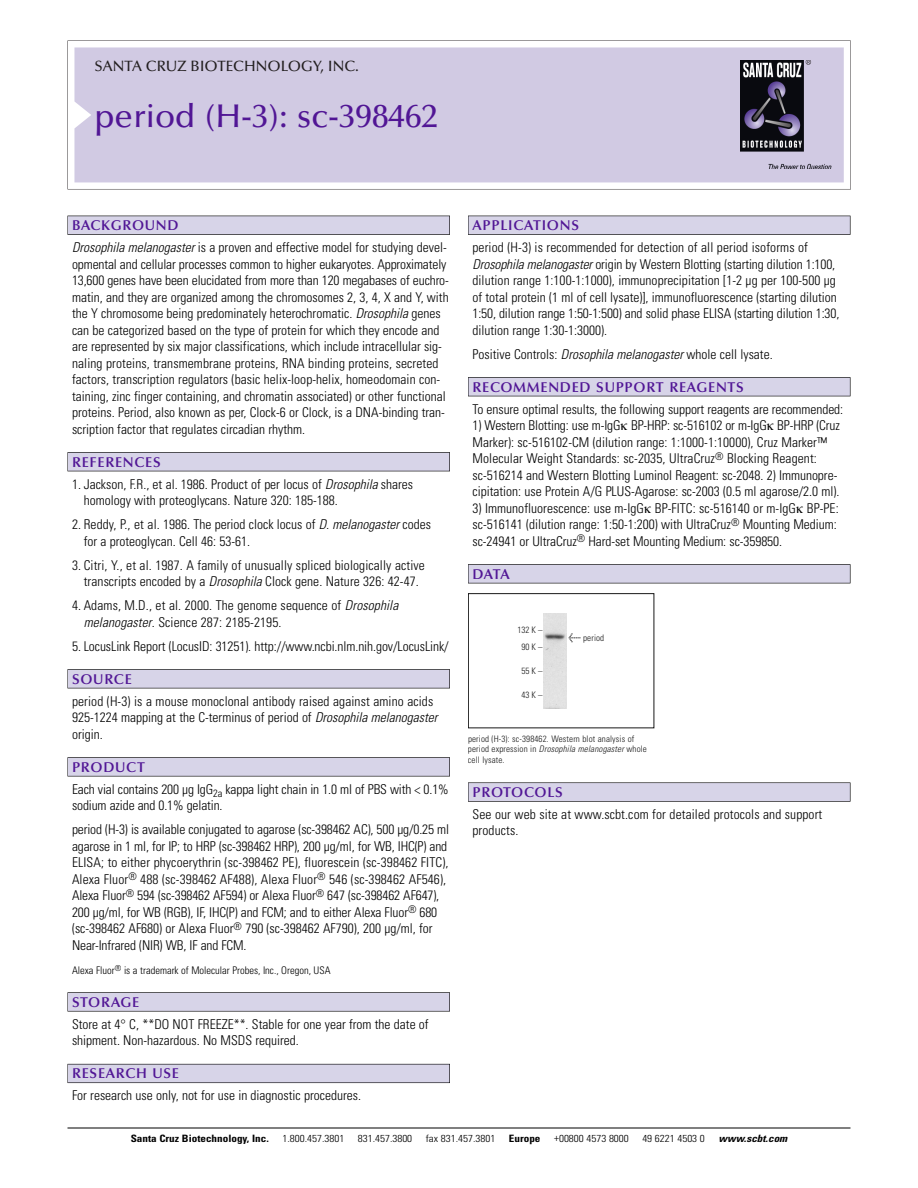
<style>
.page{position:relative;width:918px;height:1188px;background:#fff}
.page>*{position:absolute;margin:0;border:0;box-sizing:border-box;transform-origin:0 0}
.t1{font:500 33px "Optima";color:#511695}
.t2{font:500 15px "Optima";color:#231f20}
.t3{font:600 14.25px "Optima";letter-spacing:.05em;color:#511695}
.t4{font:300 condensed 13.5px/16.5px "Univers";color:#000}
.t5{font:300 condensed 10.5px "Univers";color:#000}
.t6{font:300 condensed 10.2px "Univers";color:#000;scale:1.1 1}
.t7{font:700 condensed 10.2px "Univers";color:#000;scale:1.1 1}
.t8{font:italic 700 condensed 10.2px "Univers";color:#000;scale:1.1 1}
.t9{font:300 condensed 9px/10.5px "Univers";letter-spacing:.015em;color:#191919}
.s1{font-style:italic}
.s2{font-family:"Meta Plus";font-weight:400;font-stretch:normal;font-size:10.5px}
</style>
<div class="page">
<svg style="left:74px;top:41px;width:777px;height:148px"></svg>
<div style="left:74px;top:47px;width:770px;height:135px;background:#d1cae3"></div>
<img style="left:741px;top:60px;width:90px;height:108px">
<div style="left:68px;top:216px;width:382px;height:19px;background:#535256"></div>
<div style="left:68px;top:216px;width:381px;height:18px;background:#d7d4e8"></div>
<div style="left:68px;top:452px;width:382px;height:19px;background:#515155"></div>
<div style="left:68px;top:453px;width:381px;height:18px;background:#d7d4e8"></div>
<div style="left:68px;top:669px;width:382px;height:19px;background:#545357"></div>
<div style="left:68px;top:670px;width:381px;height:18px;background:#d7d4e8"></div>
<div style="left:68px;top:757px;width:382px;height:19px;background:#575659"></div>
<div style="left:68px;top:758px;width:381px;height:18px;background:#d7d4e8"></div>
<svg style="left:68px;top:992px;width:382px;height:20px"></svg>
<div style="left:68px;top:993px;width:381px;height:18px;background:#d7d4e8"></div>
<div style="left:68px;top:1064px;width:382px;height:19px;background:#64626c"></div>
<div style="left:68px;top:1064px;width:381px;height:18px;background:#d7d4e8"></div>
<div style="left:468px;top:216px;width:382px;height:19px;background:#535256"></div>
<div style="left:468px;top:216px;width:382px;height:18px;background:#d7d4e8"></div>
<div style="left:468px;top:377px;width:382px;height:19px;background:#515155"></div>
<div style="left:468px;top:378px;width:382px;height:18px;background:#d7d4e8"></div>
<div style="left:468px;top:564px;width:382px;height:19px;background:#545357"></div>
<div style="left:468px;top:565px;width:382px;height:18px;background:#d7d4e8"></div>
<svg style="left:468px;top:782px;width:382px;height:20px"></svg>
<div style="left:468px;top:783px;width:382px;height:18px;background:#d7d4e8"></div>
<hr style="left:68px;top:1128px;width:782px;height:1px;background:#000">
<div style="left:468px;top:593px;width:186px;height:135px;border:1px solid #191919"></div>
<img style="left:544px;top:613px;width:22px;height:95px">
<p class="t2" style="left:94px;top:60px;width:266px">SANTA CRUZ BIOTECHNOLOGY, INC.</p>
<p class="t1" style="left:94px;top:102px;width:345px">period (H-3): sc-398462</p>
<p class="t3" style="left:72px;top:219px;width:108px">BACKGROUND</p>
<p class="t4" style="left:72px;top:240px;width:378px"><span class="s1">Drosophila melanogaster</span>is a proven and effective model for studying devel&shy;opmental and cellular processes common to higher eukaryotes. Approximately 13,600 genes have been elucidated from more than 120 megabases of euchro&shy;matin, and they are organized among the chromosomes 2, 3, 4, X and Y, with the Y chromosome being predominately heterochromatic. <span class="s1">Drosophila</span>genes can be categorized based on the type of protein for which they encode and are represented by six major classifications, which include intracellular sig&shy;naling proteins, transmembrane proteins, RNA binding proteins, secreted factors, transcription regulators (basic helix-loop-helix, homeodomain con&shy;taining, zinc finger containing, and chromatin associated) or other functional proteins. Period, also known as per, Clock-6 or Clock, is a DNA-binding tran&shy;scription factor that regulates circadian rhythm.</p>
<p class="t3" style="left:72px;top:456px;width:90px">REFERENCES</p>
<p class="t4" style="left:84px;top:477px;width:331px;text-indent:-12px">1. Jackson, F.R., et al. 1986. Product of per locus of <span class="s1">Drosophila</span>shares homology with proteoglycans. Nature 320: 185-188.</p>
<p class="t4" style="left:84px;top:517px;width:349px;text-indent:-12px">2. Reddy, P., et al. 1986. The period clock locus of <span class="s1">D.melanogaster</span>codes for a proteoglycan. Cell 46: 53-61.</p>
<p class="t4" style="left:72px;top:558px;width:354px;text-align:center">3. Citri, Y., et al. 1987. A family of unusually spliced biologically active transcripts encoded by a <span class="s1">Drosophila</span>Clock gene. Nature 326: 42-47.</p>
<p class="t4" style="left:84px;top:598px;width:319px;text-indent:-12px">4. Adams, M.D., et al. 2000. The genome sequence of <span class="s1">Drosophila melanogaster</span>. Science 287: 2185-2195.</p>
<p class="t4" style="left:72px;top:639px;width:378px">5. LocusLink Report (LocusID: 31251). http://www.ncbi.nlm.nih.gov/LocusLink/</p>
<p class="t3" style="left:72px;top:673px;width:61px">SOURCE</p>
<p class="t4" style="left:72px;top:694px;width:370px">period (H-3) is a mouse monoclonal antibody raised against amino acids<br>925-1224 mapping at the C-terminus of period of <span class="s1">Drosophila melanogaster </span>origin.</p>
<p class="t3" style="left:72px;top:761px;width:74px">PRODUCT</p>
<p class="t4" style="left:72px;top:782px;width:378px">Each vial contains 200 µg IgG<sub>2a</sub> kappa light chain in 1.0 ml of PBS with &lt; 0.1% sodium azide and 0.1% gelatin.</p>
<p class="t4" style="left:72px;top:823px;width:379px">period (H-3) is available conjugated to agarose (sc-398462 AC), 500 µg/0.25 ml agarose in 1 ml, for IP; to HRP (sc-398462 HRP), 200 µg/ml, for WB, IHC(P) and ELISA; to either phycoerythrin (sc-398462 PE), fluorescein (sc-398462 FITC), Alexa Fluor<sup>®</sup> 488 (sc-398462 AF488), Alexa Fluor<sup>®</sup> 546 (sc-398462 AF546), Alexa Fluor<sup>®</sup> 594 (sc-398462 AF594) or Alexa Fluor<sup>®</sup> 647 (sc-398462 AF647), 200 µg/ml, for WB (RGB), IF, IHC(P) and FCM; and to either Alexa Fluor<sup>®</sup> 680 (sc-398462 AF680) or Alexa Fluor<sup>®</sup> 790 (sc-398462 AF790), 200 µg/ml, for Near-Infrared (NIR) WB, IF and FCM.</p>
<p class="t5" style="left:72px;top:966px;width:260px">Alexa Fluor<sup>®</sup> is a trademark of Molecular Probes, Inc., Oregon, USA</p>
<p class="t3" style="left:72px;top:996px;width:69px">STORAGE</p>
<p class="t4" style="left:72px;top:1017px;width:358px">Store at 4° C, **DO NOT FREEZE**. Stable for one year from the date of shipment. Non-hazardous. No MSDS required.</p>
<p class="t3" style="left:72px;top:1068px;width:109px">RESEARCH USE</p>
<p class="t4" style="left:72px;top:1089px;width:291px">For research use only, not for use in diagnostic procedures.</p>
<p class="t3" style="left:473px;top:219px;width:108px">APPLICATIONS</p>
<p class="t4" style="left:473px;top:240px;width:368px">period (H-3) is recommended for detection of all period isoforms of <span class="s1">Drosophila melanogaster</span>origin by Western Blotting (starting dilution 1:100, dilution range 1:100-1:1000), immunoprecipitation [1-2 µg per 100-500 µg of total protein (1 ml of cell lysate)], immunofluorescence (starting dilution 1:50, dilution range 1:50-1:500) and solid phase ELISA (starting dilution 1:30, dilution range 1:30-1:3000).</p>
<p class="t4" style="left:473px;top:347px;width:302px">Positive Controls: <span class="s1">Drosophila melanogaster</span>whole cell lysate.</p>
<p class="t3" style="left:473px;top:381px;width:273px">RECOMMENDED SUPPORT REAGENTS</p>
<p class="t4" style="left:473px;top:402px;width:372px">To ensure optimal results, the following support reagents are recommended:</p>
<p class="t4" style="left:473px;top:418px;width:369px">1) Western Blotting: use m-IgG BP-HRP: sc-516102 or m-IgG BP-HRP (Cruz Marker): sc-516102-CM (dilution range: 1:1000-1:10000), Cruz Marker™ Molecular Weight Standards: sc-2035, UltraCruz<sup>®</sup> Blocking Reagent: sc-516214 and Western Blotting Luminol Reagent: sc-2048. 2) Immunopre&shy;cipitation: use Protein A/G PLUS-Agarose: sc-2003 (0.5 ml agarose/2.0 ml).</p>
<p class="t4" style="left:473px;top:501px;width:368px">3) Immunofluorescence: use m-IgG BP-FITC: sc-516140 or m-IgG BP-PE: sc-516141 (dilution range: 1:50-1:200) with UltraCruz<sup>®</sup> Mounting Medium: sc-24941 or UltraCruz<sup>®</sup> Hard-set Mounting Medium: sc-359850.</p>
<p class="t3" style="left:473px;top:568px;width:39px">DATA</p>
<p class="t9" style="left:518px;top:621px;width:26px;line-height:17.7px;text-align:center">132 K –<br>90K–</p>
<p class="t9" style="left:522px;top:666px;width:22px">55K–</p>
<p class="t9" style="left:522px;top:690px;width:22px">43K–</p>
<p class="t9" style="left:568px;top:633px;width:37px"><span class="s2">&lt;</span> period</p>
<p class="t9" style="left:468px;top:734px;width:180px">period (H-3): sc-398462. Western blot analysis of period expression in <span class="s1">Drosophila melanogaster</span> whole cell lysate.</p>
<p class="t3" style="left:473px;top:786px;width:92px">PROTOCOLS</p>
<p class="t4" style="left:473px;top:807px;width:351px">See our web site at www.scbt.com for detailed protocols and support products.</p>
<p class="t7" style="left:131px;top:1135px;width:127px">Santa Cruz Biotechnology, Inc.</p>
<p class="t6" style="left:282px;top:1135px;width:58px">1.800.457.3801</p>
<p class="t6" style="left:358px;top:1135px;width:51px">831.457.3800</p>
<p class="t6" style="left:426px;top:1135px;width:65px">fax 831.457.3801</p>
<p class="t7" style="left:509px;top:1135px;width:30px">Europe</p>
<p class="t6" style="left:554px;top:1135px;width:69px">+00800 4573 8000</p>
<p class="t6" style="left:642px;top:1135px;width:58px">49 6221 4503 0</p>
<p class="t8" style="left:719px;top:1135px;width:66px">www.scbt.com</p>
</div>
